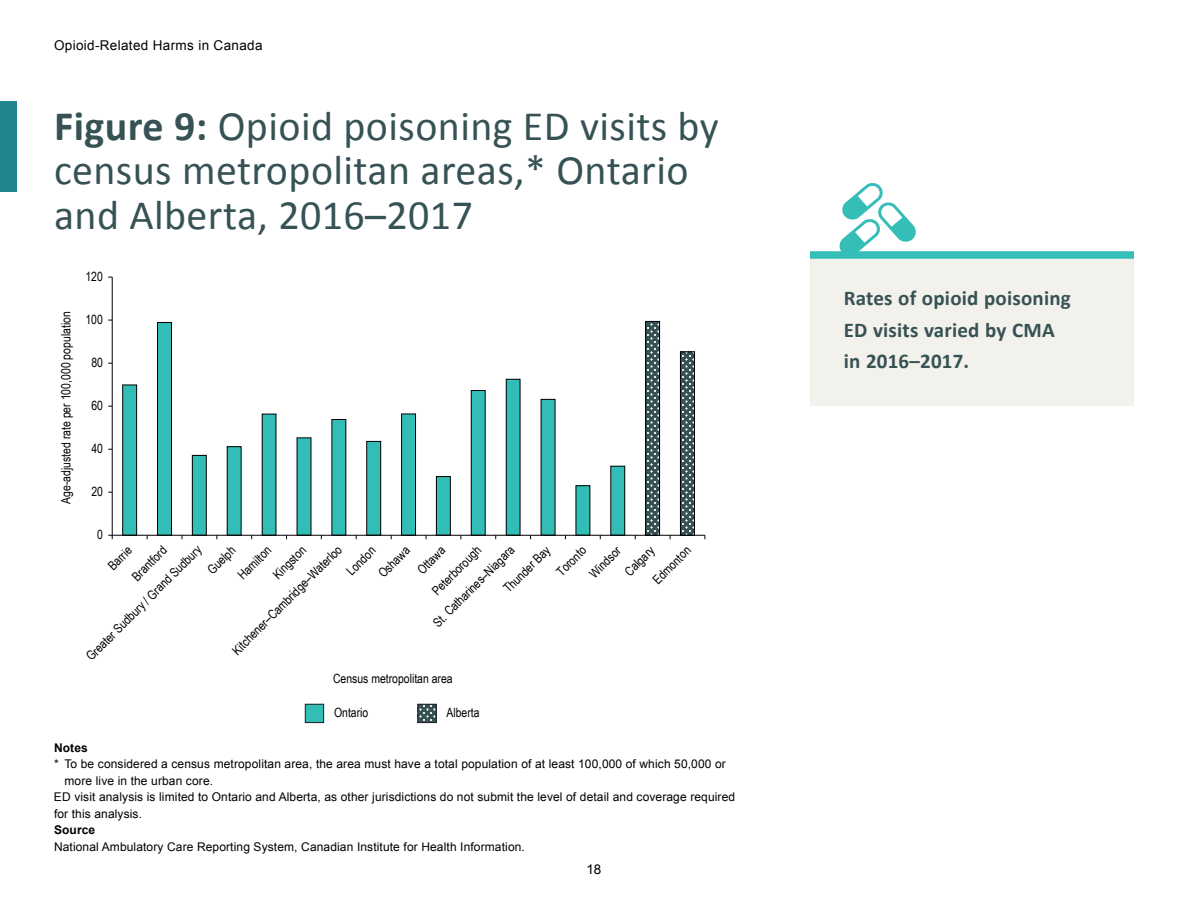
<style>
.page{position:relative;width:1188px;height:918px;background:#fff}
.page>*{position:absolute;margin:0;border:0;box-sizing:border-box;transform-origin:0 0}
.t1{font:42px/45px "Calibri";letter-spacing:.01em;color:#365254}
.t2{font:700 21px/31.5px "Calibri";letter-spacing:.01em;color:#365254}
.t3{font:13.5px "Arial";letter-spacing:.025em;color:#000}
.t4{font:12.75px "Arial Narrow";color:#000}
.t5{font:12px/16.5px "Arial";letter-spacing:.01em;color:#000}
.t6{font:700 12px "Arial";letter-spacing:.01em;color:#000}
.s1{font-weight:700}
</style>
<div class="page">
<div style="left:0;top:101px;width:16px;height:91px;background:#21858f"></div>
<div style="left:262px;top:414px;width:14px;height:121px;background:#33bdb7"></div>
<div style="left:262px;top:414px;width:14px;height:122px;border:1px solid #000"></div>
<div style="left:332px;top:419px;width:14px;height:116px;background:#33bdb7"></div>
<div style="left:297px;top:438px;width:14px;height:97px;background:#33bdb7"></div>
<div style="left:367px;top:441px;width:14px;height:94px;background:#33bdb7"></div>
<div style="left:366px;top:441px;width:15px;height:95px;border:1px solid #000"></div>
<div style="left:158px;top:322px;width:13px;height:213px;background:#33bdb7"></div>
<div style="left:157px;top:322px;width:15px;height:214px;border:1px solid #000"></div>
<div style="left:123px;top:385px;width:14px;height:150px;background:#33bdb7"></div>
<div style="left:122px;top:385px;width:15px;height:151px;border:1px solid #000"></div>
<div style="left:227px;top:447px;width:14px;height:88px;background:#33bdb7"></div>
<div style="left:227px;top:446px;width:15px;height:90px;border:1px solid #000"></div>
<div style="left:192px;top:455px;width:14px;height:80px;background:#33bdb7"></div>
<div style="left:192px;top:455px;width:15px;height:81px;border:1px solid #000"></div>
<div style="left:436px;top:477px;width:14px;height:58px;background:#33bdb7"></div>
<div style="left:436px;top:476px;width:15px;height:60px;border:1px solid #000"></div>
<svg style="left:647px;top:323px;width:11px;height:211px;background:#536b6d"></svg>
<div style="left:645px;top:321px;width:15px;height:215px;border:1px solid #000"></div>
<div style="left:402px;top:414px;width:14px;height:121px;background:#33bdb7"></div>
<div style="left:401px;top:414px;width:15px;height:122px;border:1px solid #000"></div>
<div style="left:576px;top:486px;width:14px;height:49px;background:#33bdb7"></div>
<svg style="left:682px;top:354px;width:11px;height:180px;background:#536b6d"></svg>
<div style="left:680px;top:352px;width:15px;height:184px;border:1px solid #000"></div>
<div style="left:611px;top:466px;width:14px;height:69px;background:#33bdb7"></div>
<div style="left:610px;top:466px;width:15px;height:70px;border:1px solid #000"></div>
<div style="left:471px;top:391px;width:14px;height:144px;background:#33bdb7"></div>
<div style="left:471px;top:390px;width:15px;height:146px;border:1px solid #000"></div>
<div style="left:541px;top:399px;width:14px;height:136px;background:#33bdb7"></div>
<div style="left:506px;top:379px;width:14px;height:156px;background:#33bdb7"></div>
<div style="left:506px;top:379px;width:14px;height:157px;border:1px solid #000"></div>
<hr style="left:112px;top:277px;width:1px;height:258px;background:#000">
<hr style="left:112px;top:535px;width:593px;height:1px;background:#000">
<div style="left:305px;top:704px;width:19px;height:19px;background:#33bdb7"></div>
<div style="left:305px;top:704px;width:19px;height:19px;border:1px solid #231f20"></div>
<svg style="left:419px;top:706px;width:16px;height:15px"></svg>
<div style="left:417px;top:704px;width:20px;height:19px;border:1px solid #231f20"></div>
<div style="left:810px;top:256px;width:324px;height:149px;background:#f3f1eb"></div>
<svg style="left:839px;top:183px;width:77px;height:68px"></svg>
<div style="left:810px;top:251px;width:324px;height:8px;background:#35bdb7"></div>
<p class="t3" style="left:54px;top:37px;width:210px">Opioid-Related Harms in Canada</p>
<p class="t1" style="left:54px;top:103px;width:666px"><span class="s1">Figure 9:</span> Opioid poisoning ED visits by census metropolitan areas,* Ontario and Alberta, 2016–2017</p>
<p class="t4" style="left:86px;top:267px;width:19px">120</p>
<p class="t4" style="left:57px;top:504px;width:194px;rotate:-90deg">Age-adjusted rate per 100,000 population</p>
<p class="t4" style="left:85px;top:310px;width:19px">100</p>
<p class="t4" style="left:91px;top:353px;width:13px">80</p>
<p class="t4" style="left:91px;top:396px;width:13px">60</p>
<p class="t4" style="left:91px;top:439px;width:13px">40</p>
<p class="t4" style="left:91px;top:482px;width:13px">20</p>
<p class="t4" style="left:97px;top:525px;width:7px">0</p>
<p class="t4" style="left:428px;top:586px;width:65px;rotate:-45deg">Peterborough</p>
<p class="t4" style="left:104px;top:561px;width:29px;rotate:-45deg">Barrie</p>
<p class="t4" style="left:128px;top:572px;width:45px;rotate:-45deg">Brantford</p>
<p class="t4" style="left:82px;top:652px;width:158px;rotate:-45deg">Greater Sudbury / Grand Sudbury</p>
<p class="t4" style="left:203px;top:565px;width:35px;rotate:-45deg">Guelph</p>
<p class="t4" style="left:233px;top:571px;width:43px;rotate:-45deg">Hamilton</p>
<p class="t4" style="left:269px;top:570px;width:42px;rotate:-45deg">Kingston</p>
<p class="t4" style="left:228px;top:646px;width:150px;rotate:-45deg">Kitchener–Cambridge–Waterloo</p>
<p class="t4" style="left:342px;top:566px;width:36px;rotate:-45deg">London</p>
<p class="t4" style="left:374px;top:569px;width:40px;rotate:-45deg">Oshawa</p>
<p class="t4" style="left:413px;top:565px;width:35px;rotate:-45deg">Ottawa</p>
<p class="t4" style="left:429px;top:618px;width:110px;rotate:-45deg">St. Catharines–Niagara</p>
<p class="t4" style="left:499px;top:584px;width:61px;rotate:-45deg">Thunder Bay</p>
<p class="t4" style="left:552px;top:567px;width:38px;rotate:-45deg">Toronto</p>
<p class="t4" style="left:585px;top:569px;width:40px;rotate:-45deg">Windsor</p>
<p class="t4" style="left:620px;top:567px;width:38px;rotate:-45deg">Calgary</p>
<p class="t4" style="left:648px;top:575px;width:49px;rotate:-45deg">Edmonton</p>
<p class="t4" style="left:333px;top:669px;width:121px">Census metropolitan area</p>
<p class="t4" style="left:334px;top:703px;width:36px">Ontario</p>
<p class="t4" style="left:447px;top:703px;width:35px">Alberta</p>
<p class="t6" style="left:54px;top:739px;width:35px">Notes</p>
<p class="t5" style="left:64px;top:756px;width:663px;text-indent:-10px">* To be considered a census metropolitan area, the area must have a total population of at least 100,000 of which 50,000 or more live in the urban core.</p>
<p class="t5" style="left:54px;top:789px;width:683px">ED visit analysis is limited to Ontario and Alberta, as other jurisdictions do not submit the level of detail and coverage required for this analysis.</p>
<p class="t6" style="left:54px;top:822px;width:43px">Source</p>
<p class="t5" style="left:54px;top:838px;width:472px">National Ambulatory Care Reporting System, Canadian Institute for Health Information.</p>
<p class="t3" style="left:586px;top:860px;width:17px">18</p>
<p class="t2" style="left:844px;top:283px;width:229px">Rates of opioid poisoning<br>ED visits varied by CMA in 2016–2017.</p>
</div>
